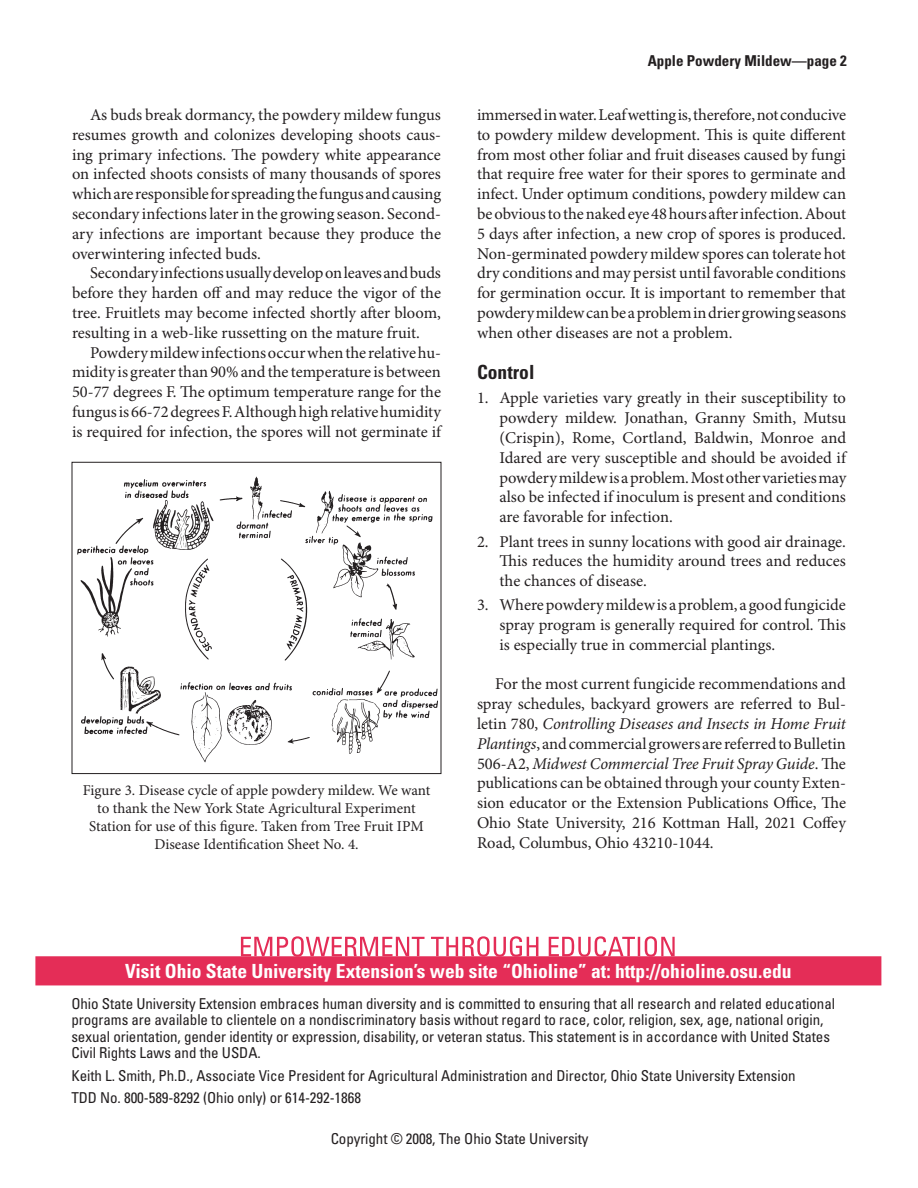
<style>
.page{position:relative;width:918px;height:1188px;background:#fff}
.page>*{position:absolute;margin:0;border:0;box-sizing:border-box;transform-origin:0 0}
.t1{font:700 condensed 19.5px "Univers";color:#fff}
.t2{font:700 condensed 19.5px "Univers";color:#231f20}
.Body{font:16.5px/19.8px "Minion Pro";color:#231f20;text-align:justify}
.Numbered_body{font:16.5px/19.8px "Minion Pro";letter-spacing:-.005em;color:#231f20;text-align:justify}
.Number_last_line{font:16.5px/19.8px "Minion Pro";color:#231f20;text-align:justify}
.copyright_and_discla{font:condensed 15px/16.5px "Univers";letter-spacing:-.005em;color:#231f20}
.t3{font:15px/18px "Minion Pro";color:#231f20;text-align:center}
.t4{font:700 condensed 15px "Univers";color:#231f20}
.s1{font-style:italic}
</style>
<div class="page">
<div style="left:36px;top:957px;width:845px;height:28px;background:#e42d57"></div>
<svg style="left:241px;top:936px;width:434px;height:21px"></svg>
<img style="left:71px;top:464px;width:371px;height:311px">
<div style="left:72px;top:462px;width:369px;height:312px;border:1px solid #231f20"></div>
<p class="Body" style="left:72px;top:106px;width:371px;text-indent:18px">As buds break dormancy, the powdery mildew fungus resumes growth and colonizes developing shoots caus&shy;ing primary infections. The powdery white appearance on infected shoots consists of many thousands of spores which are responsible for spreading the fungus and causing secondary infections later in the growing season. Second&shy;ary infections are important because they produce the overwintering infected buds.</p>
<p class="Body" style="left:72px;top:264px;width:371px;text-indent:18px">Secondary infections usually develop on leaves and buds before they harden off and may reduce the vigor of the tree. Fruitlets may become infected shortly after bloom, resulting in a web-like russetting on the mature fruit.</p>
<p class="Body" style="left:72px;top:343px;width:371px;text-indent:18px">Powdery mildew infections occur when the relative hu&shy;midity is greater than 90% and the temperature is between 50-77 degrees F. The optimum temperature range for the fungus is 66-72 degrees F. Although high relative humidity is required for infection, the spores will not germinate if</p>
<p class="t3" style="left:83px;top:781px;width:349px">Figure 3. Disease cycle of apple powdery mildew. We want to thank the New York State Agricultural Experiment Station for use of this figure. Taken from Tree Fruit IPM Disease Identification Sheet No. 4.</p>
<h3 class="t4" style="left:648px;top:51px;width:201px">Apple Powdery Mildew—page 2</h3>
<p class="Body" style="left:477px;top:106px;width:371px">immersed in water. Leaf wetting is, therefore, not conducive to powdery mildew development. This is quite different from most other foliar and fruit diseases caused by fungi that require free water for their spores to germinate and infect. Under optimum conditions, powdery mildew can be obvious to the naked eye 48 hours after infection. About 5 days after infection, a new crop of spores is produced.<br>Non-germinated powdery mildew spores can tolerate hot dry conditions and may persist until favorable conditions for germination occur. It is important to remember that powdery mildew can be a problem in drier growing seasons when other diseases are not a problem.</p>
<h3 class="t2" style="left:477px;top:360px;width:59px">Control</h3>
<p class="Numbered_body" style="left:500px;top:389px;width:348px;text-indent:-22px">1. Apple varieties vary greatly in their susceptibility to powdery mildew. Jonathan, Granny Smith, Mutsu (Crispin), Rome, Cortland, Baldwin, Monroe and Idared are very susceptible and should be avoided if powdery mildew is a problem. Most other varieties may also be infected if inoculum is present and conditions are favorable for infection.</p>
<p class="Numbered_body" style="left:500px;top:532px;width:348px;text-indent:-22px">2. Plant trees in sunny locations with good air drainage.<br>This reduces the humidity around trees and reduces the chances of disease.</p>
<p class="Number_last_line" style="left:500px;top:596px;width:348px;text-indent:-22px">3. Where powdery mildew is a problem, a good fungicide spray program is generally required for control. This is especially true in commercial plantings.</p>
<p class="Body" style="left:477px;top:675px;width:371px;text-indent:18px">For the most current fungicide recommendations and spray schedules, backyard growers are referred to Bul&shy;letin 780, <span class="s1">Controlling Diseases and Insects in Home Fruit Plantings</span>, and commercial growers are referred to Bulletin 506-A2, <span class="s1">Midwest Commercial Tree Fruit Spray Guide</span>. The publications can be obtained through your county Exten&shy;sion educator or the Extension Publications Office, The Ohio State University, 216 Kottman Hall, 2021 Coffey Road, Columbus, Ohio 43210-1044.</p>
<h3 class="t1" style="left:125px;top:959px;width:668px">Visit Ohio State University Extension’s web site “Ohioline” at: http://ohioline.osu.edu</h3>
<p class="copyright_and_discla" style="left:71px;top:995px;width:765px">Ohio State University Extension embraces human diversity and is committed to ensuring that all research and related educational programs are available to clientele on a nondiscriminatory basis without regard to race, color, religion, sex, age, national origin, sexual orientation, gender identity or expression, disability, or veteran status. This statement is in accordance with United States Civil Rights Laws and the USDA.</p>
<p class="copyright_and_discla" style="left:71px;top:1067px;width:726px">Keith L. Smith, Ph.D., Associate Vice President for Agricultural Administration and Director, Ohio State University Extension</p>
<p class="copyright_and_discla" style="left:71px;top:1089px;width:291px">TDD No. 800-589-8292 (Ohio only) or 614-292-1868</p>
<p class="copyright_and_discla" style="left:331px;top:1130px;width:259px">Copyright © 2008, The Ohio State University</p>
</div>
